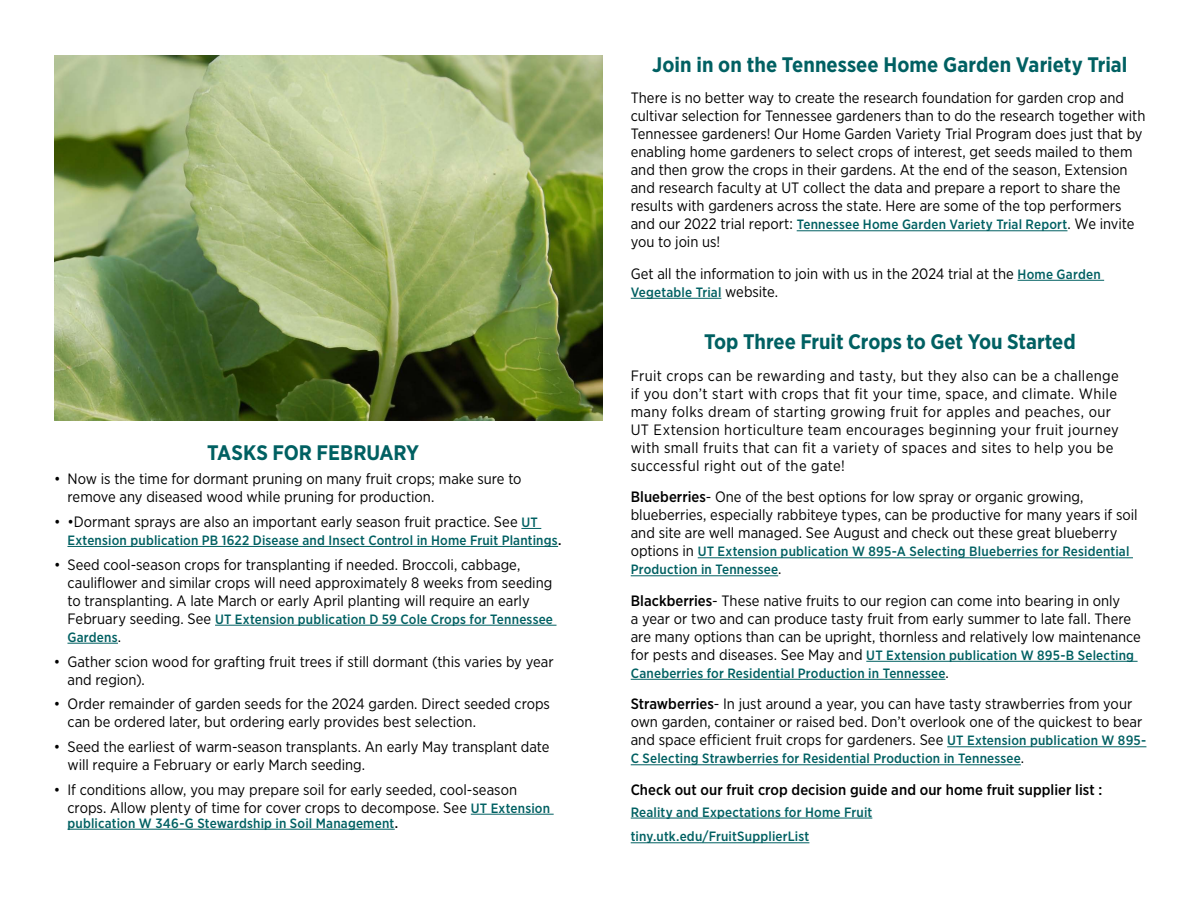
<style>
.page{position:relative;width:1188px;height:918px;background:#fff}
.page>*{position:absolute;margin:0;border:0;box-sizing:border-box;transform-origin:0 0}
.t1{font:700 21px "Gotham Narrow";color:#006062}
.t2{font:15px/18px "Gotham Narrow";color:#000}
.t3{font:15px/18px "Gotham Narrow";letter-spacing:.025em;color:#000}
.t4{font:500 15px "Gotham Narrow";letter-spacing:.005em;color:#000}
.t5{font:500 13.5px/18px "Gotham Narrow";letter-spacing:.015em;color:#006062}
.s1{font-weight:500;font-size:13.5px;color:#006062}
.s2{color:#000}
.s3{font-weight:400;font-size:15px;color:#000}
.s4{font-weight:500}
</style>
<div class="page">
<svg style="left:521px;top:528px;width:20px;height:1px"></svg>
<hr style="left:68px;top:546px;width:490px;height:1px;background:#006062">
<hr style="left:215px;top:625px;width:342px;height:1px;background:#006062">
<hr style="left:68px;top:643px;width:50px;height:1px;background:#006062">
<hr style="left:471px;top:814px;width:83px;height:1px;background:#006062">
<hr style="left:68px;top:829px;width:327px;height:1px;background:#006062">
<hr style="left:698px;top:557px;width:435px;height:1px;background:#006062">
<hr style="left:631px;top:575px;width:147px;height:1px;background:#006062">
<hr style="left:866px;top:661px;width:272px;height:1px;background:#006062">
<hr style="left:631px;top:679px;width:314px;height:1px;background:#006062">
<hr style="left:947px;top:746px;width:199px;height:1px;background:#006062">
<hr style="left:631px;top:764px;width:390px;height:1px;background:#006062">
<hr style="left:631px;top:818px;width:241px;height:1px;background:#006062">
<hr style="left:631px;top:842px;width:178px;height:1px;background:#006062">
<hr style="left:797px;top:230px;width:270px;height:1px;background:#006062">
<hr style="left:1018px;top:280px;width:86px;height:1px;background:#006062">
<hr style="left:631px;top:298px;width:90px;height:1px;background:#006062">
<img style="left:54px;top:55px;width:549px;height:365px">
<h2 class="t1" style="left:207px;top:439px;width:214px">TASKS FOR FEBRUARY</h2>
<p class="t2" style="left:68px;top:470px;width:456px;text-indent:-14px">• Now is the time for dormant pruning on many fruit crops; make sure to remove any diseased wood while pruning for production.</p>
<p class="t2" style="left:54px;top:513px;width:485px">• •Dormant sprays are also an important early season fruit practice. See <span class="s1">UT</span></p>
<p class="t5" style="left:67px;top:531px;width:495px">Extension publication PB 1622 Disease and Insect Control in Home Fruit Plantings<span class="s2">.</span></p>
<p class="t2" style="left:68px;top:555px;width:486px;text-indent:-14px">• Seed cool-season crops for transplanting if needed. Broccoli, cabbage, cauliflower and similar crops will need approximately 8 weeks from seeding to transplanting. A late March or early April planting will require an early</p>
<p class="t5" style="left:67px;top:610px;width:487px"><span class="s3">February seeding. See</span> UT Extension publication D 59 Cole Crops for Tennessee<br>Gardens<span class="s3">.</span></p>
<p class="t2" style="left:67px;top:652px;width:488px;text-indent:-14px">• Gather scion wood for grafting fruit trees if still dormant (this varies by year and region).</p>
<p class="t2" style="left:67px;top:695px;width:484px;text-indent:-14px">• Order remainder of garden seeds for the 2024 garden. Direct seeded crops can be ordered later, but ordering early provides best selection.</p>
<p class="t2" style="left:67px;top:738px;width:484px;text-indent:-14px">• Seed the earliest of warm-season transplants. An early May transplant date will require a February or early March seeding.</p>
<p class="t2" style="left:67px;top:780px;width:484px;text-indent:-14px">• If conditions allow, you may prepare soil for early seeded, cool-season crops. Allow plenty of time for cover crops to decompose. See <span class="s1">UT Extension</span></p>
<p class="t5" style="left:67px;top:814px;width:332px">publication W 346-G Stewardship in Soil Management<span class="s2">.</span></p>
<h3 class="t1" style="left:652px;top:51px;width:477px">Join in on the Tennessee Home Garden Variety Trial</h3>
<p class="t2" style="left:631px;top:89px;width:516px">There is no better way to create the research foundation for garden crop and cultivar selection for Tennessee gardeners than to do the research together with Tennessee gardeners! Our Home Garden Variety Trial Program does just that by enabling home gardeners to select crops of interest, get seeds mailed to them and then grow the crops in their gardens. At the end of the season, Extension and research faculty at UT collect the data and prepare a report to share the results with gardeners across the state. Here are some of the top performers</p>
<p class="t5" style="left:631px;top:216px;width:505px"><span class="s3">and our 2022 trial report:</span> Tennessee Home Garden Variety Trial Report<span class="s3">. We invite</span></p>
<p class="t2" style="left:631px;top:233px;width:91px">you to join us!</p>
<p class="t2" style="left:631px;top:264px;width:471px">Get all the information to join with us in the 2024 trial at the <span class="s1">Home Garden</span></p>
<p class="t5" style="left:631px;top:283px;width:149px">Vegetable Trial <span class="s3">website.</span></p>
<h3 class="t1" style="left:704px;top:329px;width:373px">Top Three Fruit Crops to Get You Started</h3>
<p class="t3" style="left:631px;top:366px;width:490px">Fruit crops can be rewarding and tasty, but they also can be a challenge if you don’t start with crops that fit your time, space, and climate. While many folks dream of starting growing fruit for apples and peaches, our UT Extension horticulture team encourages beginning your fruit journey with small fruits that can fit a variety of spaces and sites to help you be successful right out of the gate!</p>
<p class="t2" style="left:631px;top:488px;width:508px"><span class="s4">Blueberries</span>- One of the best options for low spray or organic growing, blueberries, especially rabbiteye types, can be productive for many years if soil and site are well managed. See August and check out these great blueberry</p>
<p class="t5" style="left:631px;top:543px;width:500px"><span class="s3">options in</span> UT Extension publication W 895-A Selecting Blueberries for Residential<br>Production in Tennessee<span class="s3">.</span></p>
<p class="t2" style="left:631px;top:591px;width:512px"><span class="s4">Blackberries</span>- These native fruits to our region can come into bearing in only<br>a year or two and can produce tasty fruit from early summer to late fall. There are many options than can be upright, thornless and relatively low maintenance</p>
<p class="t5" style="left:631px;top:646px;width:505px"><span class="s3">for pests and diseases. See May and</span> UT Extension publication W 895-B Selecting<br>Caneberries for Residential Production in Tennessee<span class="s3">.</span></p>
<p class="t2" style="left:631px;top:695px;width:517px"><span class="s4">Strawberries</span>- In just around a year, you can have tasty strawberries from your own garden, container or raised bed. Don’t overlook one of the quickest to bear and space efficient fruit crops for gardeners. See <span class="s1">UT Extension publication W 895-</span></p>
<p class="t5" style="left:631px;top:750px;width:395px">C Selecting Strawberries for Residential Production in Tennessee<span class="s3">.</span></p>
<p class="t4" style="left:631px;top:780px;width:473px">Check out our fruit crop decision guide and our home fruit supplier list :</p>
<p class="t5" style="left:631px;top:803px;width:243px">Reality and Expectations for Home Fruit</p>
<p class="t5" style="left:631px;top:828px;width:180px">tiny.utk.edu/FruitSupplierList</p>
</div>
